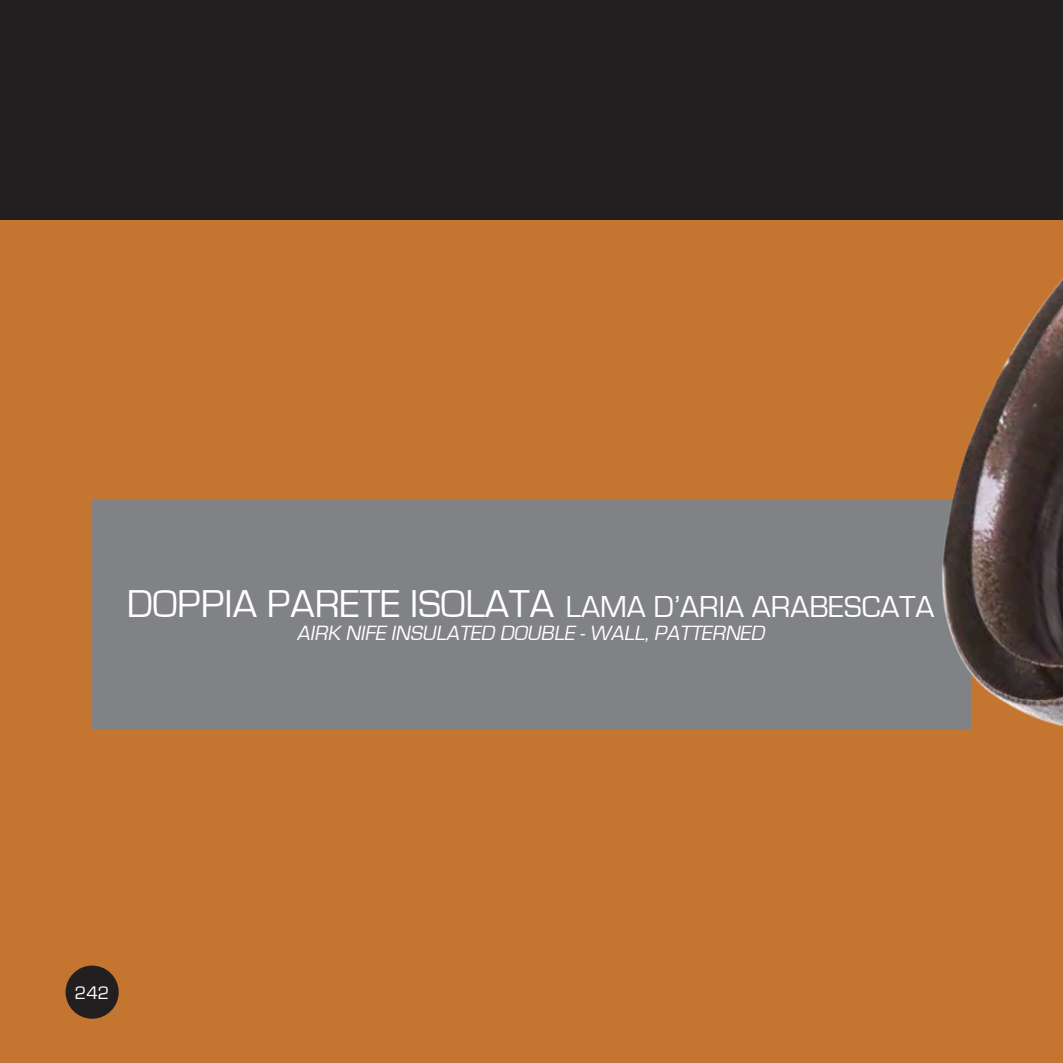
<style>
.page{position:relative;width:1063px;height:1063px;background:#c47530}
.page>*{position:absolute;margin:0;border:0;box-sizing:border-box;transform-origin:0 0}
.t1{font:31.25px "Eurostile";color:#fff}
.t2{font:italic 21.25px "Eurostile";color:#fff}
.t3{font:18.75px "Eurostile";color:#fff}
.s1{font-size:40px}
</style>
<div class="page">
<div style="left:66px;top:966px;width:53px;height:53px;background:#231f20;border-radius:50%"></div>
<div style="left:0;top:0;width:1063px;height:220px;background:#231f20"></div>
<div style="left:92px;top:500px;width:879px;height:230px;background:#808285"></div>
<img style="left:836px;top:277px;width:227px;height:450px">
<p class="t1" style="left:127px;top:590px;width:809px"><span class="s1">DOPPIA PARETE ISOLATA</span> LAMA D’ARIA ARABESCATA</p>
<p class="t2" style="left:297px;top:621px;width:473px">AIRK NIFE INSULATED DOUBLE -WALL,PATTERNED</p>
<p class="t3" style="left:75px;top:982px;width:36px">242</p>
</div>
